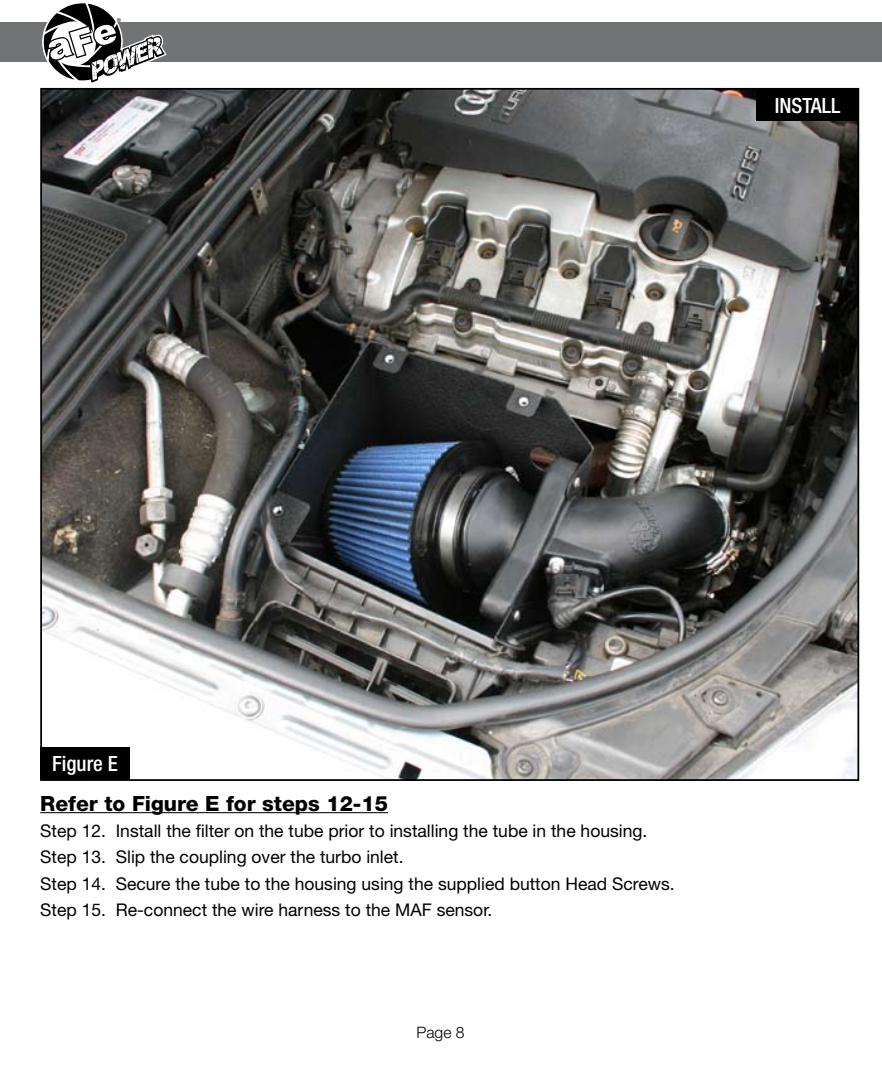
<style>
.page{position:relative;width:882px;height:1071px;background:#fff}
.page>*{position:absolute;margin:0;border:0;box-sizing:border-box;transform-origin:0 0}
.t1{font:800 21px "Helvetica Neue";color:#000}
.t2{font:500 condensed 21px "Helvetica Neue";color:#fff}
.t3{font:17.5px/26.2px "Helvetica Neue";color:#000}
.t4{font:300 15.75px "Helvetica Neue";color:#000}
.t5{font:8.75px "Myriad";color:#000}
</style>
<div class="page">
<div style="left:0;top:23px;width:882px;height:39px;background:#717375"></div>
<svg style="left:43px;top:3px;width:124px;height:80px"></svg>
<img style="left:43px;top:91px;width:813px;height:687px">
<hr style="left:40px;top:812px;width:348px;height:1px;background:#000">
<div style="left:40px;top:747px;width:90px;height:33px;background:#000"></div>
<div style="left:756px;top:88px;width:103px;height:33px;background:#000"></div>
<p class="t5" style="left:117px;top:17px;width:6px">®</p>
<p class="t2" style="left:775px;top:93px;width:67px">INSTALL</p>
<p class="t2" style="left:52px;top:751px;width:67px">Figure E</p>
<p class="t1" style="left:40px;top:791px;width:349px">Refer to Figure E for steps 12-15</p>
<p class="t3" style="left:40px;top:818px;width:636px">Step 12. Install the filter on the tube prior to installing the tube in the housing.<br>Step 13. Slip the coupling over the turbo inlet.<br>Step 14. Secure the tube to the housing using the supplied button Head Screws.<br>Step 15. Re-connect the wire harness to the MAF sensor.</p>
<p class="t4" style="left:416px;top:1023px;width:50px">Page 8</p>
</div>
